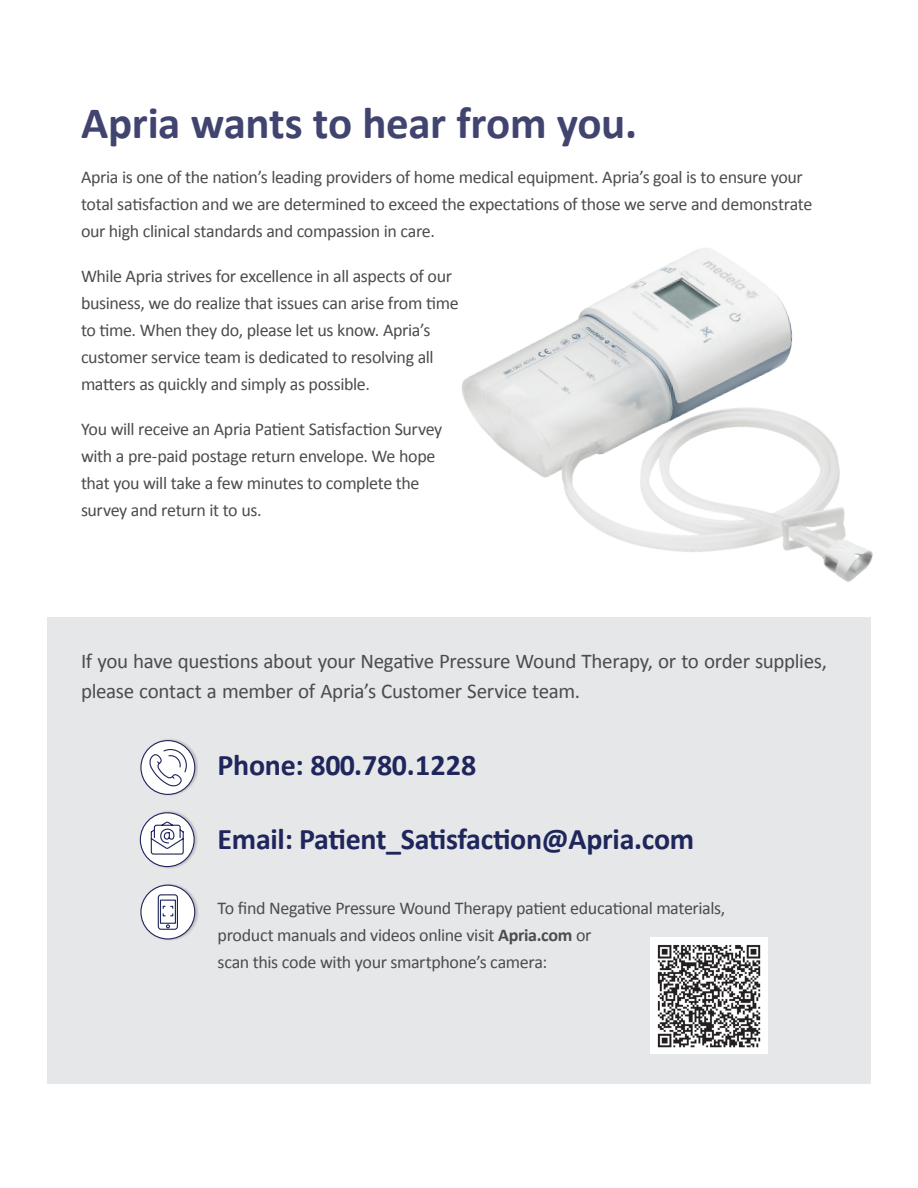
<style>
.page{position:relative;width:918px;height:1188px;background:#fff}
.page>*{position:absolute;margin:0;border:0;box-sizing:border-box;transform-origin:0 0}
.t1{font:700 45px "Calibri";letter-spacing:-.01em;color:#424470}
.t2{font:700 30px "Calibri";letter-spacing:-.01em;color:#1f265c}
.t3{font:21px/30px "Calibri";letter-spacing:-.015em;color:#4b4c4d}
.t4{font:18px/27px "Calibri";letter-spacing:-.02em;color:#4b4c4d}
.s1{font-weight:700}
</style>
<div class="page">
<div style="left:47px;top:617px;width:824px;height:467px;background:#e6e7e9"></div>
<div style="left:141px;top:883px;width:58px;height:58px;background:#231f20;opacity:.2"></div>
<div style="left:141px;top:885px;width:54px;height:54px;background:#fff;border-radius:50%"></div>
<div style="left:140px;top:885px;width:55px;height:55px;border:1px solid #1f265c;border-radius:50%"></div>
<svg style="left:157px;top:894px;width:21px;height:36px"></svg>
<div style="left:140px;top:811px;width:58px;height:58px;background:#231f20;opacity:.2"></div>
<div style="left:140px;top:813px;width:54px;height:54px;background:#fff;border-radius:50%"></div>
<div style="left:140px;top:812px;width:55px;height:55px;border:1px solid #1f265c;border-radius:50%"></div>
<div style="left:141px;top:738px;width:56px;height:59px;background:#231f20;opacity:.2"></div>
<svg style="left:141px;top:741px;width:54px;height:53px"></svg>
<svg style="left:148px;top:738px;width:39px;height:117px"></svg>
<div style="left:650px;top:937px;width:118px;height:117px;background:#fff"></div>
<img style="left:657px;top:944px;width:104px;height:104px">
<img style="left:461px;top:248px;width:412px;height:334px">
<h1 class="t1" style="left:81px;top:94px;width:558px">Apria wants to hear from you.</h1>
<p class="t4" style="left:81px;top:163px;width:733px">Apria is one of the nation’s leading providers of home medical equipment. Apria’s goal is to ensure your total satisfaction and we are determined to exceed the expectations of those we serve and demonstrate our high clinical standards and compassion in care.</p>
<p class="t4" style="left:81px;top:262px;width:379px">While Apria strives for excellence in all aspects of our business, we do realize that issues can arise from time to time. When they do, please let us know. Apria’s customer service team is dedicated to resolving all matters as quickly and simply as possible.</p>
<p class="t4" style="left:81px;top:415px;width:363px">You will receive an Apria Patient Satisfaction Survey with a pre-paid postage return envelope. We hope that you will take a few minutes to complete the survey and return it to us.</p>
<p class="t3" style="left:81px;top:646px;width:747px">If you have questions about your Negative Pressure Wound Therapy, or to order supplies, please contact a member of Apria’s Customer Service team.</p>
<h2 class="t2" style="left:218px;top:746px;width:260px">Phone: 800.780.1228</h2>
<h2 class="t2" style="left:218px;top:820px;width:478px">Email: Patient_Satisfaction@Apria.com</h2>
<p class="t4" style="left:218px;top:895px;width:509px">To find Negative Pressure Wound Therapy patient educational materials, product manuals and videos online visit <span class="s1">Apria.com</span> or<br>scan this code with your smartphone’s camera:</p>
</div>
